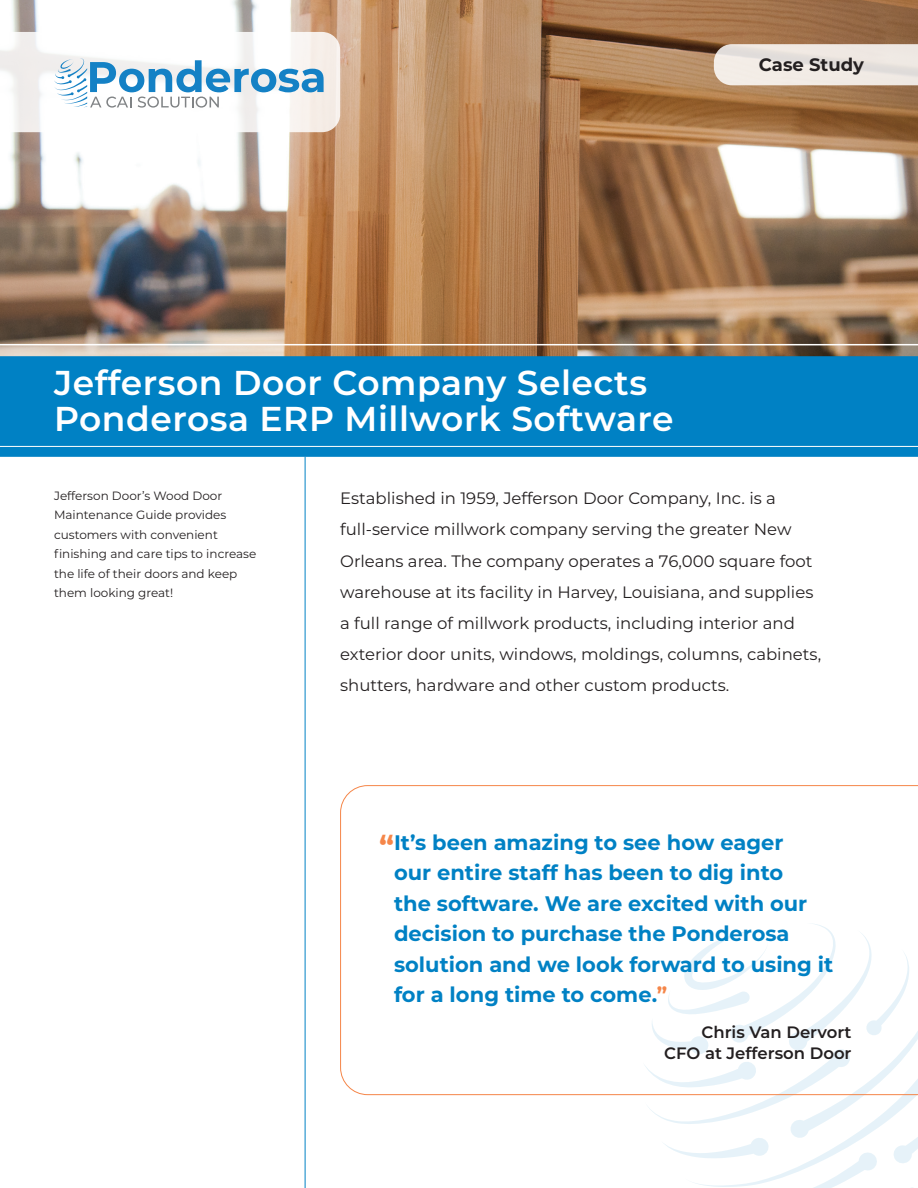
<style>
.page{position:relative;width:918px;height:1188px;background:#fff}
.page>*{position:absolute;margin:0;border:0;box-sizing:border-box;transform-origin:0 0}
.t1{font:600 34.5px/36px "Montserrat";letter-spacing:.015em;color:#fff}
.t2{font:700 21px/30.5px "Montserrat";color:#0081c4}
.t3{font:700 18px "Montserrat";color:#231f20}
.t4{font:16.5px/31.2px "Montserrat";color:#231f20}
.t5{font:600 16.5px/21.8px "Montserrat";color:#231f20;text-align:right}
.t6{font:12px/19.5px "Montserrat";color:#231f20}
.s1{font-size:30px;color:#f58649}
.s2{color:#f58649}
</style>
<div class="page">
<img style="left:0;top:0;width:918px;height:356px">
<svg style="left:643px;top:1095px;width:275px;height:93px"></svg>
<div style="left:0;top:356px;width:918px;height:101px;background:#0081c4"></div>
<svg style="left:714px;top:44px;width:204px;height:41px;background:#ebe4de"></svg>
<hr style="left:0;top:344px;width:918px;height:1px;background:#fff">
<hr style="left:0;top:446px;width:918px;height:1px;background:#fff">
<svg style="left:0;top:32px;width:340px;height:100px"></svg>
<hr style="left:305px;top:457px;width:1px;height:731px;background:#0081c4">
<svg style="left:340px;top:785px;width:578px;height:310px"></svg>
<p class="t3" style="left:759px;top:52px;width:107px">Case Study</p>
<h1 class="t1" style="left:54px;top:364px;width:621px">Jefferson Door Company Selects<br>Ponderosa ERP Millwork Software</h1>
<p class="t6" style="left:54px;top:485px;width:204px">Jefferson Door’s Wood Door<br>Maintenance Guide provides customers with convenient finishing and care tips to increase the life of their doors and keep them looking great!</p>
<p class="t4" style="left:340px;top:482px;width:482px">Established in 1959, Jefferson Door Company, Inc. is a full-service millwork company serving the greater New Orleans area. The company operates a 76,000 square foot warehouse at its facility in Harvey, Louisiana, and supplies a full range of millwork products, including interior and exterior door units, windows, moldings, columns, cabinets, shutters, hardware and other custom products.</p>
<p class="t2" style="left:394px;top:826px;width:441px;text-indent:-15px"><span class="s1">“</span>It’s been amazing to see how eager<br>our entire staff has been to dig into<br>the software. We are excited with our decision to purchase the Ponderosa solution and we look forward to using it for a long time to come.<span class="s2">”</span></p>
<p class="t5" style="left:664px;top:1020px;width:189px">Chris Van Dervort<br>CFO at Jefferson Door</p>
</div>
